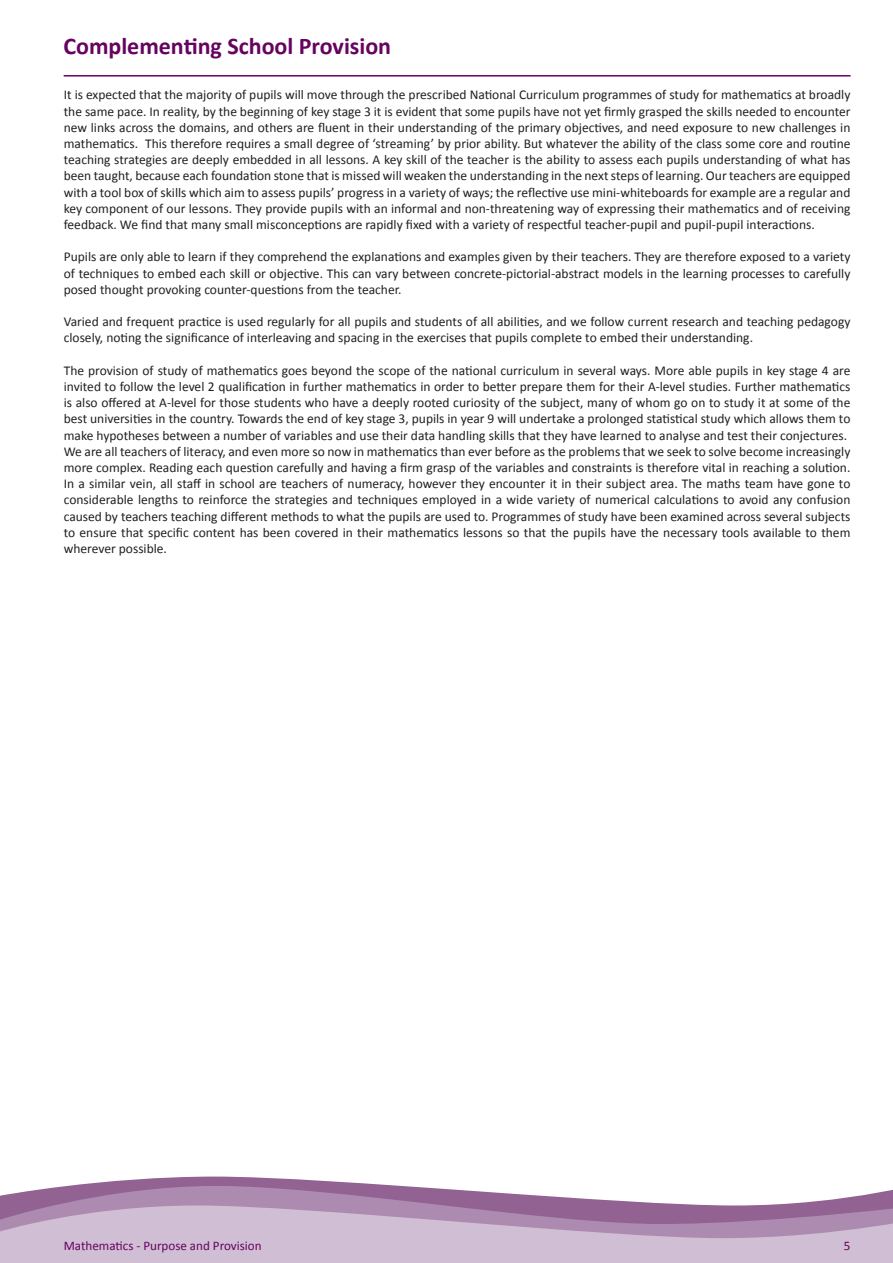
<style>
.page{position:relative;width:893px;height:1263px;background:#fff}
.page>*{position:absolute;margin:0;border:0;box-sizing:border-box;transform-origin:0 0}
.t1{font:700 24px "Calibri";color:#65035f}
.t2{font:13.5px/16.2px "Calibri";color:#231f20;text-align:justify}
.t3{font:13.05px "Calibri";color:#65035f}
</style>
<div class="page">
<svg style="left:68px;top:1176px;width:333px;height:10px;fill:#926292"></svg>
<svg style="left:0;top:1186px;width:893px;height:19px"></svg>
<svg style="left:0;top:1205px;width:893px;height:58px;background:#c2aac5"></svg>
<hr style="left:64px;top:75px;width:786px;height:2px;background:#65035f">
<p class="t1" style="left:63px;top:29px;width:329px">Complementing School Provision</p>
<p class="t2" style="left:64px;top:86px;width:788px">It is expected that the majority of pupils will move through the prescribed National Curriculum programmes of study for mathematics at broadly the same pace. In reality, by the beginning of key stage 3 it is evident that some pupils have not yet firmly grasped the skills needed to encounter new links across the domains, and others are fluent in their understanding of the primary objectives, and need exposure to new challenges in mathematics. This therefore requires a small degree of ‘streaming’ by prior ability. But whatever the ability of the class some core and routine teaching strategies are deeply embedded in all lessons. A key skill of the teacher is the ability to assess each pupils understanding of what has been taught, because each foundation stone that is missed will weaken the understanding in the next steps of learning. Our teachers are equipped with a tool box of skills which aim to assess pupils’ progress in a variety of ways; the reflective use mini-whiteboards for example are a regular and key component of our lessons. They provide pupils with an informal and non-threatening way of expressing their mathematics and of receiving feedback. We find that many small misconceptions are rapidly fixed with a variety of respectful teacher-pupil and pupil-pupil interactions.</p>
<p class="t2" style="left:64px;top:248px;width:788px">Pupils are only able to learn if they comprehend the explanations and examples given by their teachers. They are therefore exposed to a variety of techniques to embed each skill or objective. This can vary between concrete-pictorial-abstract models in the learning processes to carefully posed thought provoking counter-questions from the teacher.</p>
<p class="t2" style="left:64px;top:313px;width:788px">Varied and frequent practice is used regularly for all pupils and students of all abilities, and we follow current research and teaching pedagogy closely, noting the significance of interleaving and spacing in the exercises that pupils complete to embed their understanding.</p>
<p class="t2" style="left:64px;top:362px;width:788px">The provision of study of mathematics goes beyond the scope of the national curriculum in several ways. More able pupils in key stage 4 are invited to follow the level 2 qualification in further mathematics in order to better prepare them for their A-level studies. Further mathematics is also offered at A-level for those students who have a deeply rooted curiosity of the subject, many of whom go on to study it at some of the best universities in the country. Towards the end of key stage 3, pupils in year 9 will undertake a prolonged statistical study which allows them to make hypotheses between a number of variables and use their data handling skills that they have learned to analyse and test their conjectures.</p>
<p class="t2" style="left:64px;top:443px;width:788px">We are all teachers of literacy, and even more so now in mathematics than ever before as the problems that we seek to solve become increasingly more complex. Reading each question carefully and having a firm grasp of the variables and constraints is therefore vital in reaching a solution.<br>In a similar vein, all staff in school are teachers of numeracy, however they encounter it in their subject area. The maths team have gone to considerable lengths to reinforce the strategies and techniques employed in a wide variety of numerical calculations to avoid any confusion caused by teachers teaching different methods to what the pupils are used to. Programmes of study have been examined across several subjects to ensure that specific content has been covered in their mathematics lessons so that the pupils have the necessary tools available to them wherever possible.</p>
<p class="t3" style="left:64px;top:1236px;width:199px">Mathematics - Purpose and Provision</p>
<p class="t3" style="left:844px;top:1236px;width:8px">5</p>
</div>
